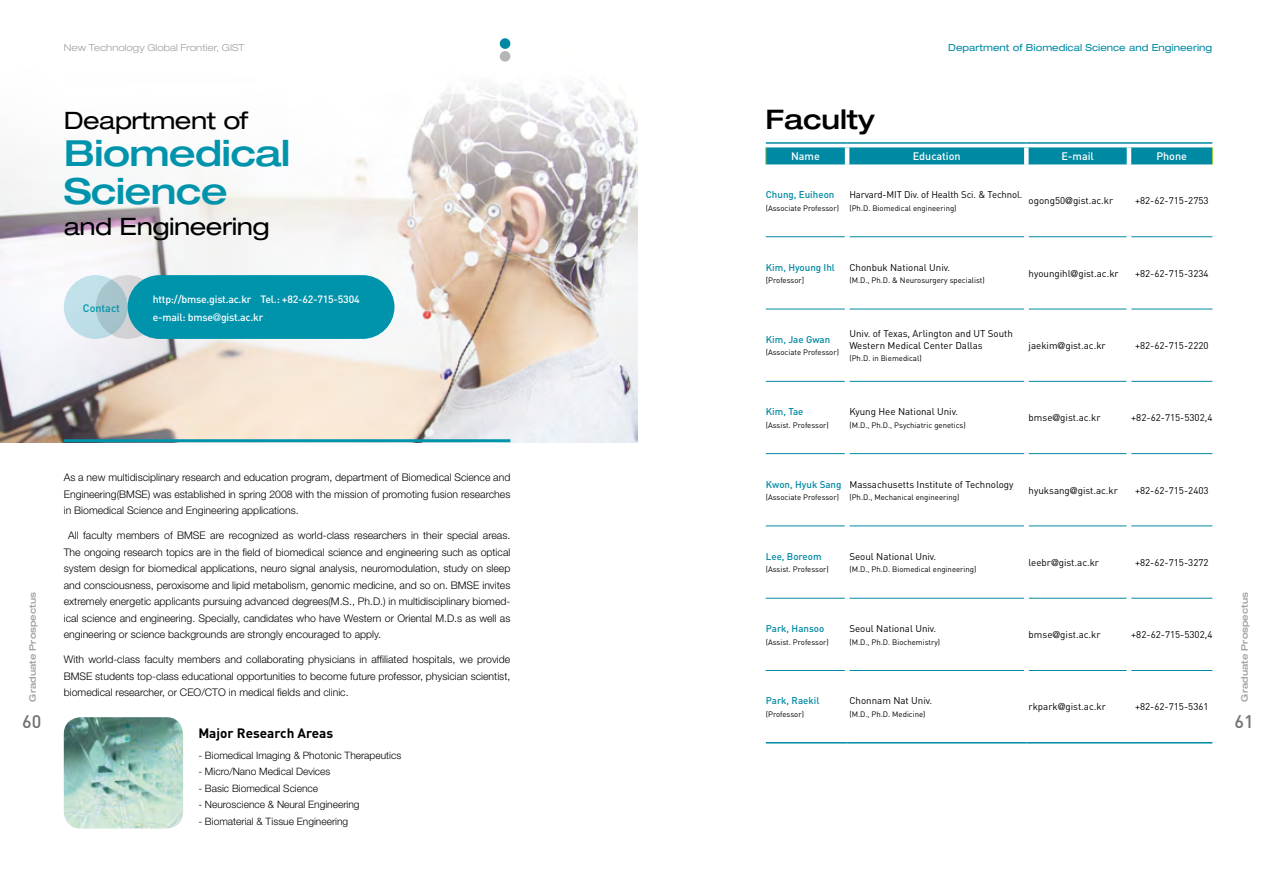
<style>
.page{position:relative;width:1276px;height:893px;background:#fff}
.page>*{position:absolute;margin:0;border:0;box-sizing:border-box;transform-origin:0 0}
.t1{font:500 expanded 36px/37.5px "Helvetica Neue";letter-spacing:-.02em;color:#0094ac;scale:1.04 1}
.t2{font:500 expanded 27px "Helvetica Neue";color:#000}
.t3{font:expanded 24px "Helvetica Neue";letter-spacing:-.02em;color:#000;scale:1.04 1}
.t4{font:500 18px "DIN";color:#727171}
.t5{font:700 13.5px "DIN";color:#000}
.t6{font:500 10.8px "DIN";color:#fff}
.t7{font:500 10.8px "DIN";color:#0094ac}
.t8{font:300 10.5px/16.5px "Helvetica Neue";color:#000;text-align:justify}
.t9{font:500 10.5px/18px "DIN";letter-spacing:-.02em;color:#fff}
.t10{font:300 10.2px "Helvetica Neue";color:#000}
.t11{font:9.75px/12px "DIN";color:#000}
.t12{font:500 9.75px "DIN";color:#0089a3}
.t13{font:expanded 9.75px "Helvetica Neue";color:#0089a3}
.t14{font:300 expanded 9.6px "Helvetica Neue";color:#9fa0a0}
.t15{font:500 expanded 9px "Helvetica Neue";color:#9fa0a0}
.t16{font:7.8px "DIN";color:#000}
.s1{font-family:"Helvetica Neue";font-weight:400}
.s2{font-family:"Helvetica Neue"}
</style>
<div class="page">
<hr style="left:766px;top:142px;width:81px;height:2px;background:#0089a3">
<hr style="left:847px;top:142px;width:179px;height:2px;background:#0089a3">
<hr style="left:1026px;top:142px;width:103px;height:2px;background:#0089a3">
<hr style="left:1129px;top:142px;width:83px;height:2px;background:#0089a3">
<hr style="left:766px;top:742px;width:81px;height:1px;background:#0089a3">
<hr style="left:847px;top:742px;width:179px;height:1px;background:#0089a3">
<hr style="left:1026px;top:742px;width:103px;height:1px;background:#0089a3">
<hr style="left:1129px;top:742px;width:83px;height:1px;background:#0089a3">
<svg style="left:765px;top:147px;width:448px;height:17px;background:#088ca5"></svg>
<hr style="left:766px;top:236px;width:79px;height:1px;background:#0089a3">
<hr style="left:766px;top:309px;width:79px;height:1px;background:#0089a3">
<hr style="left:766px;top:381px;width:79px;height:1px;background:#0089a3">
<hr style="left:766px;top:453px;width:79px;height:1px;background:#0089a3">
<hr style="left:766px;top:526px;width:79px;height:1px;background:#0089a3">
<hr style="left:766px;top:598px;width:79px;height:1px;background:#0089a3">
<hr style="left:766px;top:670px;width:79px;height:1px;background:#0089a3">
<hr style="left:849px;top:236px;width:175px;height:1px;background:#0089a3">
<hr style="left:849px;top:309px;width:175px;height:1px;background:#0089a3">
<hr style="left:849px;top:381px;width:175px;height:1px;background:#0089a3">
<hr style="left:849px;top:453px;width:175px;height:1px;background:#0089a3">
<hr style="left:849px;top:526px;width:175px;height:1px;background:#0089a3">
<hr style="left:849px;top:598px;width:175px;height:1px;background:#0089a3">
<hr style="left:849px;top:670px;width:175px;height:1px;background:#0089a3">
<hr style="left:1028px;top:236px;width:98px;height:1px;background:#0089a3">
<hr style="left:1131px;top:236px;width:81px;height:1px;background:#0089a3">
<hr style="left:1028px;top:309px;width:98px;height:1px;background:#0089a3">
<hr style="left:1131px;top:309px;width:81px;height:1px;background:#0089a3">
<hr style="left:1028px;top:381px;width:98px;height:1px;background:#0089a3">
<hr style="left:1131px;top:381px;width:81px;height:1px;background:#0089a3">
<hr style="left:1028px;top:453px;width:98px;height:1px;background:#0089a3">
<hr style="left:1131px;top:453px;width:81px;height:1px;background:#0089a3">
<hr style="left:1028px;top:526px;width:98px;height:1px;background:#0089a3">
<hr style="left:1131px;top:526px;width:81px;height:1px;background:#0089a3">
<hr style="left:1028px;top:598px;width:98px;height:1px;background:#0089a3">
<hr style="left:1131px;top:598px;width:81px;height:1px;background:#0089a3">
<hr style="left:1028px;top:670px;width:98px;height:1px;background:#0089a3">
<hr style="left:1131px;top:670px;width:81px;height:1px;background:#0089a3">
<hr style="left:845px;top:147px;width:4px;height:17px;background:#fff">
<svg style="left:1024px;top:147px;width:4px;height:17px"></svg>
<div style="left:1126px;top:147px;width:5px;height:17px;background:#fff"></div>
<img style="left:0;top:38px;width:638px;height:404px">
<div style="left:64px;top:275px;width:64px;height:64px;background:#bfe1e9;border-radius:50%"></div>
<svg style="left:96px;top:275px;width:63px;height:64px;background:#b5c9cf"></svg>
<div style="left:128px;top:275px;width:266px;height:64px;background:#0094ac;border-radius:32px"></div>
<hr style="left:64px;top:439px;width:446px;height:3px;background:#0094ac">
<img style="left:64px;top:717px;width:119px;height:111px">
<p class="t14" style="left:64px;top:42px;width:182px">New Technology Global Frontier, GIST</p>
<p class="t13" style="left:948px;top:41px;width:265px">Department of Biomedical Science and Engineering</p>
<h3 class="t3" style="left:64px;top:105px;width:179px">Deaprtment of</h3>
<h1 class="t1" style="left:64px;top:134px;width:220px">Biomedical<br>Science</h1>
<h3 class="t3" style="left:64px;top:212px;width:199px">and Engineering</h3>
<p class="t7" style="left:83px;top:301px;width:39px">Contact</p>
<p class="t9" style="left:153px;top:289px;width:208px">http://bmse.gist.ac.kr Tel.: +82-62-715-5304 e-mail: bmse<span class="s1">@</span>gist.ac.kr</p>
<h2 class="t2" style="left:765px;top:103px;width:110px">Faculty</h2>
<p class="t6" style="left:791px;top:150px;width:30px">Name</p>
<p class="t6" style="left:912px;top:150px;width:49px">Education</p>
<p class="t6" style="left:1061px;top:150px;width:34px">E-mail</p>
<p class="t6" style="left:1156px;top:150px;width:32px">Phone</p>
<p class="t12" style="left:766px;top:189px;width:70px">Chung, Euiheon</p>
<p class="t16" style="left:766px;top:203px;width:75px">(Associate Professor)</p>
<p class="t11" style="left:849px;top:189px;width:175px">Harvard-MIT Div. of Health Sci. &amp; Technol.</p>
<p class="t16" style="left:849px;top:203px;width:109px">(Ph.D. Biomedical engineering)</p>
<p class="t11" style="left:1028px;top:195px;width:86px">ogong50<span class="s2">@</span>gist.ac.kr</p>
<p class="t11" style="left:1135px;top:195px;width:75px">+82-62-715-2753</p>
<p class="t12" style="left:766px;top:261px;width:71px">Kim, Hyoung Ihl</p>
<p class="t16" style="left:766px;top:275px;width:40px">[Professor]</p>
<p class="t11" style="left:849px;top:261px;width:102px">Chonbuk National Univ.</p>
<p class="t16" style="left:849px;top:275px;width:137px">(M.D., Ph.D. &amp; Neurosurgery specialist)</p>
<p class="t11" style="left:1028px;top:267px;width:92px">hyoungihl<span class="s2">@</span>gist.ac.kr</p>
<p class="t11" style="left:1135px;top:267px;width:75px">+82-62-715-3234</p>
<p class="t12" style="left:766px;top:333px;width:66px">Kim, Jae Gwan</p>
<p class="t16" style="left:766px;top:348px;width:75px">(Associate Professor)</p>
<p class="t11" style="left:849px;top:327px;width:165px">Univ. of Texas, Arlington and UT South<br>Western Medical Center Dallas</p>
<p class="t16" style="left:849px;top:354px;width:74px">(Ph.D. in Biemedical)</p>
<p class="t11" style="left:1028px;top:339px;width:79px">jaekim<span class="s2">@</span>gist.ac.kr</p>
<p class="t11" style="left:1135px;top:339px;width:75px">+82-62-715-2220</p>
<p class="t12" style="left:766px;top:405px;width:39px">Kim, Tae</p>
<p class="t16" style="left:766px;top:420px;width:64px">(Assist. Professor)</p>
<p class="t11" style="left:849px;top:405px;width:110px">Kyung Hee National Univ.</p>
<p class="t16" style="left:849px;top:420px;width:118px">(M.D., Ph.D., Psychiatric genetics)</p>
<p class="t11" style="left:1028px;top:412px;width:73px">bmse<span class="s2">@</span>gist.ac.kr</p>
<p class="t11" style="left:1131px;top:412px;width:83px">+82-62-715-5302,4</p>
<p class="t8" style="left:64px;top:469px;width:448px">As a new multidisciplinary research and education program, department of Biomedical Science and Engineering(BMSE) was established in spring 2008 with the mission of promoting fusion researches in Biomedical Science and Engineering applications.</p>
<p class="t8" style="left:64px;top:527px;width:448px;text-indent:4px">All faculty members of BMSE are recognized as world-class researchers in their special areas.<br>The ongoing research topics are in the field of biomedical science and engineering such as optical system design for biomedical applications, neuro signal analysis, neuromodulation, study on sleep and consciousness, peroxisome and lipid metabolism, genomic medicine, and so on. BMSE invites extremely energetic applicants pursuing advanced degrees(M.S., Ph.D.) in multidisciplinary biomed&shy;ical science and engineering. Specially, candidates who have Western or Oriental M.D.s as well as engineering or science backgrounds are strongly encouraged to apply.</p>
<p class="t8" style="left:64px;top:651px;width:448px">With world-class faculty members and collaborating physicians in affiliated hospitals, we provide BMSE students top-class educational opportunities to become future professor, physician scientist, biomedical researcher, or CEO/CTO in medical fields and clinic.</p>
<p class="t5" style="left:198px;top:724px;width:136px">Major Research Areas</p>
<p class="t10" style="left:198px;top:749px;width:204px">- Biomedical Imaging &amp; Photonic Therapeutics</p>
<p class="t10" style="left:198px;top:766px;width:134px">- Micro/Nano Medical Devices</p>
<p class="t10" style="left:198px;top:782px;width:121px">- Basic Biomedical Science</p>
<p class="t10" style="left:198px;top:799px;width:163px">- Neuroscience &amp; Neural Engineering</p>
<p class="t10" style="left:198px;top:815px;width:151px">- Biomaterial &amp; Tissue Engineering</p>
<p class="t11" style="left:849px;top:478px;width:166px">Massachusetts Institute of Technology</p>
<p class="t16" style="left:849px;top:492px;width:111px">(Ph.D., Mechanical engineering)</p>
<p class="t12" style="left:766px;top:478px;width:77px">Kwon, Hyuk Sang</p>
<p class="t16" style="left:766px;top:492px;width:75px">(Associate Professor)</p>
<p class="t11" style="left:1028px;top:484px;width:91px">hyuksang<span class="s2">@</span>gist.ac.kr</p>
<p class="t11" style="left:1135px;top:484px;width:75px">+82-62-715-2403</p>
<p class="t11" style="left:849px;top:550px;width:88px">Seoul National Univ.</p>
<p class="t16" style="left:849px;top:565px;width:129px">(M.D., Ph.D. Biomedical engineering)</p>
<p class="t12" style="left:766px;top:550px;width:57px">Lee, Boreom</p>
<p class="t16" style="left:766px;top:565px;width:64px">(Assist. Professor)</p>
<p class="t11" style="left:1028px;top:556px;width:72px">leebr<span class="s2">@</span>gist.ac.kr</p>
<p class="t11" style="left:1135px;top:556px;width:75px">+82-62-715-3272</p>
<p class="t15" style="left:27px;top:702px;width:111px;rotate:-90deg">Graduate Prospectus</p>
<p class="t15" style="left:1239px;top:702px;width:111px;rotate:-90deg">Graduate Prospectus</p>
<h3 class="t4" style="left:22px;top:710px;width:21px">60</h3>
<h3 class="t4" style="left:1234px;top:710px;width:21px">61</h3>
<p class="t11" style="left:849px;top:622px;width:88px">Seoul National Univ.</p>
<p class="t16" style="left:849px;top:637px;width:92px">(M.D., Ph.D. Biochemistry)</p>
<p class="t12" style="left:766px;top:622px;width:60px">Park, Hansoo</p>
<p class="t16" style="left:766px;top:637px;width:64px">(Assist. Professor)</p>
<p class="t11" style="left:1028px;top:629px;width:73px">bmse<span class="s2">@</span>gist.ac.kr</p>
<p class="t11" style="left:1131px;top:629px;width:83px">+82-62-715-5302,4</p>
<p class="t11" style="left:849px;top:694px;width:84px">Chonnam Nat Univ.</p>
<p class="t16" style="left:849px;top:709px;width:78px">(M.D., Ph.D. Medicine)</p>
<p class="t12" style="left:766px;top:694px;width:55px">Park, Raekil</p>
<p class="t16" style="left:766px;top:709px;width:40px">(Professor)</p>
<p class="t11" style="left:1028px;top:701px;width:79px">rkpark<span class="s2">@</span>gist.ac.kr</p>
<p class="t11" style="left:1135px;top:701px;width:75px">+82-62-715-5361</p>
</div>
